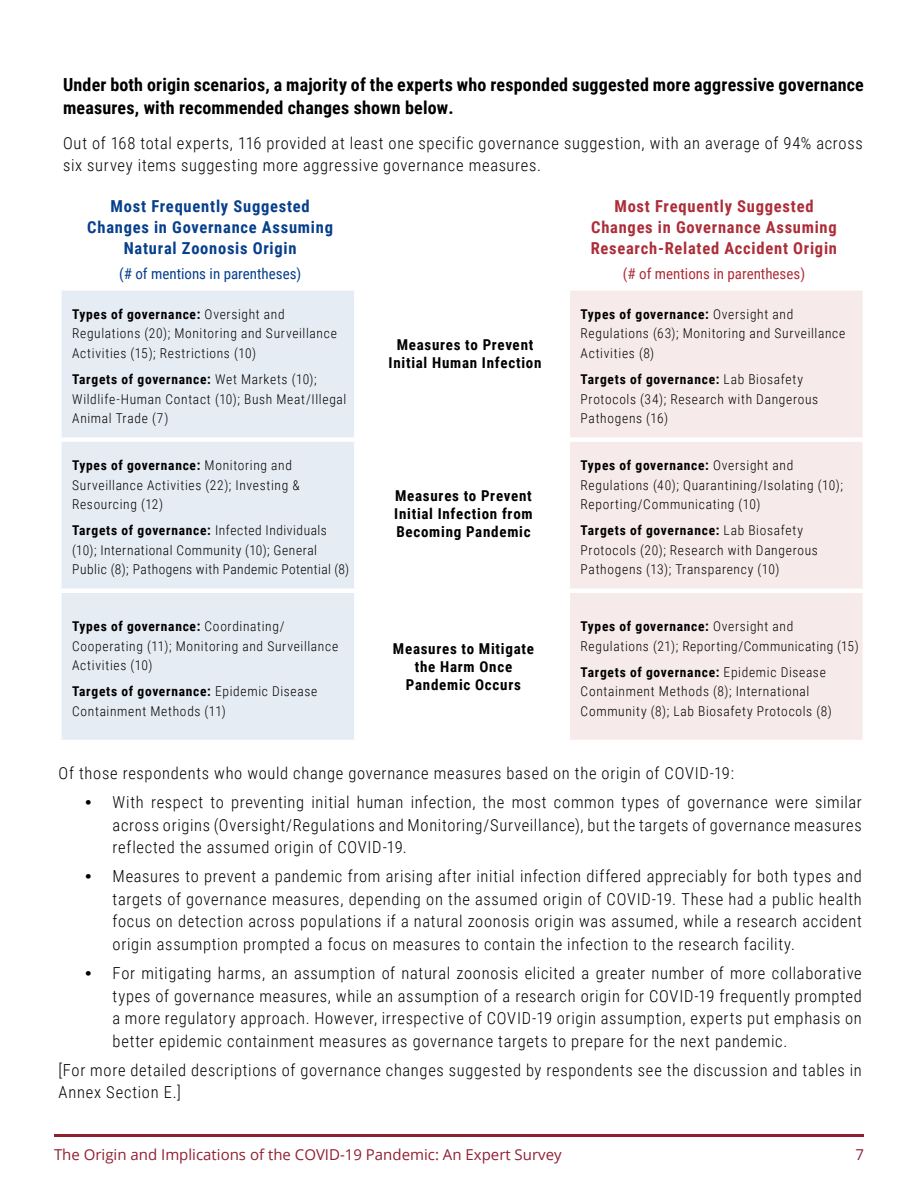
<style>
.page{position:relative;width:918px;height:1188px;background:#fff}
.page>*{position:absolute;margin:0;border:0;box-sizing:border-box;transform-origin:0 0}
.t1{font:700 18px/22.5px "Roboto Condensed";letter-spacing:.01em;color:#000}
.t2{font:300 16.5px/22.5px "Roboto Condensed";letter-spacing:.04em;color:#000;text-align:justify}
.t3{font:700 16.5px/21px "Roboto Condensed";letter-spacing:.045em;color:#ac2e39;text-align:center}
.t4{font:700 16.5px/21px "Roboto Condensed";letter-spacing:.045em;color:#063f8b;text-align:center}
.t5{font:700 15px/18px "Roboto Condensed";letter-spacing:.05em;color:#000;text-align:center}
.t6{font:15px "Open Sans";color:#911f32}
.t7{font:15px "Roboto Condensed";color:#063f8b}
.t8{font:15px "Roboto Condensed";color:#ac2e39}
.t9{font:300 13.5px/19.5px "Roboto Condensed";letter-spacing:.05em;color:#000}
.s1{font-weight:700}
.s2{font-family:"Arial";font-weight:700}
</style>
<div class="page">
<div style="left:62px;top:291px;width:292px;height:449px;background:#e6ecf4"></div>
<div style="left:57px;top:437px;width:302px;height:5px;background:#fff"></div>
<hr style="left:57px;top:589px;width:302px;height:4px;background:#fff">
<div style="left:570px;top:291px;width:293px;height:449px;background:#f7eaeb"></div>
<div style="left:566px;top:437px;width:301px;height:5px;background:#fff"></div>
<hr style="left:566px;top:589px;width:301px;height:4px;background:#fff">
<hr style="left:54px;top:1134px;width:810px;height:2px;background:#911f32">
<p class="t1" style="left:63px;top:73px;width:802px">Under both origin scenarios, a majority of the experts who responded suggested more aggressive governance measures, with recommended changes shown below.</p>
<p class="t2" style="left:63px;top:131px;width:801px">Out of 168 total experts, 116 provided at least one specific governance suggestion, with an average of 94% across six survey items suggesting more aggressive governance measures.</p>
<p class="t4" style="left:87px;top:195px;width:247px">Most Frequently Suggested<br>Changes in Governance Assuming<br>Natural Zoonosis Origin</p>
<p class="t7" style="left:119px;top:263px;width:184px">(# of mentions in parentheses)</p>
<p class="t9" style="left:72px;top:304px;width:266px"><span class="s1">Types of governance:</span> Oversight and<br>Regulations (20); Monitoring and Surveillance<br>Activities (15); Restrictions (10)</p>
<p class="t9" style="left:72px;top:369px;width:276px"><span class="s1">Targets of governance:</span> Wet Markets (10);<br>Wildlife-Human Contact (10); Bush Meat/Illegal<br>Animal Trade (7)</p>
<p class="t9" style="left:72px;top:455px;width:229px"><span class="s1">Types of governance:</span> Monitoring and<br>Surveillance Activities (22); Investing &amp;<br>Resourcing (12)</p>
<p class="t9" style="left:72px;top:520px;width:279px"><span class="s1">Targets of governance:</span> Infected Individuals (10); International Community (10); General<br>Public (8); Pathogens with Pandemic Potential (8)</p>
<p class="t9" style="left:72px;top:616px;width:268px"><span class="s1">Types of governance:</span> Coordinating/<br>Cooperating (11); Monitoring and Surveillance<br>Activities (10)</p>
<p class="t9" style="left:72px;top:681px;width:247px"><span class="s1">Targets of governance:</span> Epidemic Disease<br>Containment Methods (11)</p>
<p class="t5" style="left:389px;top:335px;width:154px">Measures to Prevent<br>Initial Human Infection</p>
<p class="t5" style="left:394px;top:486px;width:140px;text-align:justify">Measures to Prevent Initial Infection from Becoming Pandemic</p>
<p class="t5" style="left:393px;top:639px;width:142px">Measures to Mitigate the Harm Once<br>Pandemic Occurs</p>
<p class="t3" style="left:591px;top:195px;width:248px">Most Frequently Suggested<br>Changes in Governance Assuming<br>Research-Related Accident Origin</p>
<p class="t8" style="left:623px;top:263px;width:184px">(# of mentions in parentheses)</p>
<p class="t9" style="left:581px;top:304px;width:266px"><span class="s1">Types of governance:</span> Oversight and<br>Regulations (63); Monitoring and Surveillance<br>Activities (8)</p>
<p class="t9" style="left:581px;top:369px;width:239px"><span class="s1">Targets of governance:</span> Lab Biosafety<br>Protocols (34); Research with Dangerous<br>Pathogens (16)</p>
<p class="t9" style="left:581px;top:455px;width:264px"><span class="s1">Types of governance:</span> Oversight and<br>Regulations (40); Quarantining/Isolating (10);<br>Reporting/Communicating (10)</p>
<p class="t9" style="left:581px;top:520px;width:239px"><span class="s1">Targets of governance:</span> Lab Biosafety<br>Protocols (20); Research with Dangerous<br>Pathogens (13); Transparency (10)</p>
<p class="t9" style="left:581px;top:616px;width:280px"><span class="s1">Types of governance:</span> Oversight and<br>Regulations (21); Reporting/Communicating (15)</p>
<p class="t9" style="left:581px;top:662px;width:253px"><span class="s1">Targets of governance:</span> Epidemic Disease<br>Containment Methods (8); International<br>Community (8); Lab Biosafety Protocols (8)</p>
<p class="t2" style="left:59px;top:761px;width:677px">Of those respondents who would change governance measures based on the origin of COVID-19:</p>
<p class="t2" style="left:113px;top:790px;width:751px;text-indent:-27px"><span class="s2">•</span> With respect to preventing initial human infection, the most common types of governance were similar across origins (Oversight/Regulations and Monitoring/Surveillance), but the targets of governance measures reflected the assumed origin of COVID-19.</p>
<p class="t2" style="left:113px;top:865px;width:751px;text-indent:-27px"><span class="s2">•</span> Measures to prevent a pandemic from arising after initial infection differed appreciably for both types and targets of governance measures, depending on the assumed origin of COVID-19. These had a public health focus on detection across populations if a natural zoonosis origin was assumed, while a research accident origin assumption prompted a focus on measures to contain the infection to the research facility.</p>
<p class="t2" style="left:113px;top:961px;width:751px;text-indent:-27px"><span class="s2">•</span> For mitigating harms, an assumption of natural zoonosis elicited a greater number of more collaborative types of governance measures, while an assumption of a research origin for COVID-19 frequently prompted a more regulatory approach. However, irrespective of COVID-19 origin assumption, experts put emphasis on better epidemic containment measures as governance targets to prepare for the next pandemic.</p>
<p class="t2" style="left:59px;top:1058px;width:805px">[For more detailed descriptions of governance changes suggested by respondents see the discussion and tables in<br>Annex Section E.]</p>
<p class="t6" style="left:54px;top:1144px;width:509px">The Origin and Implications of the COVID-19 Pandemic: An Expert Survey</p>
<p class="t6" style="left:855px;top:1144px;width:10px">7</p>
</div>
